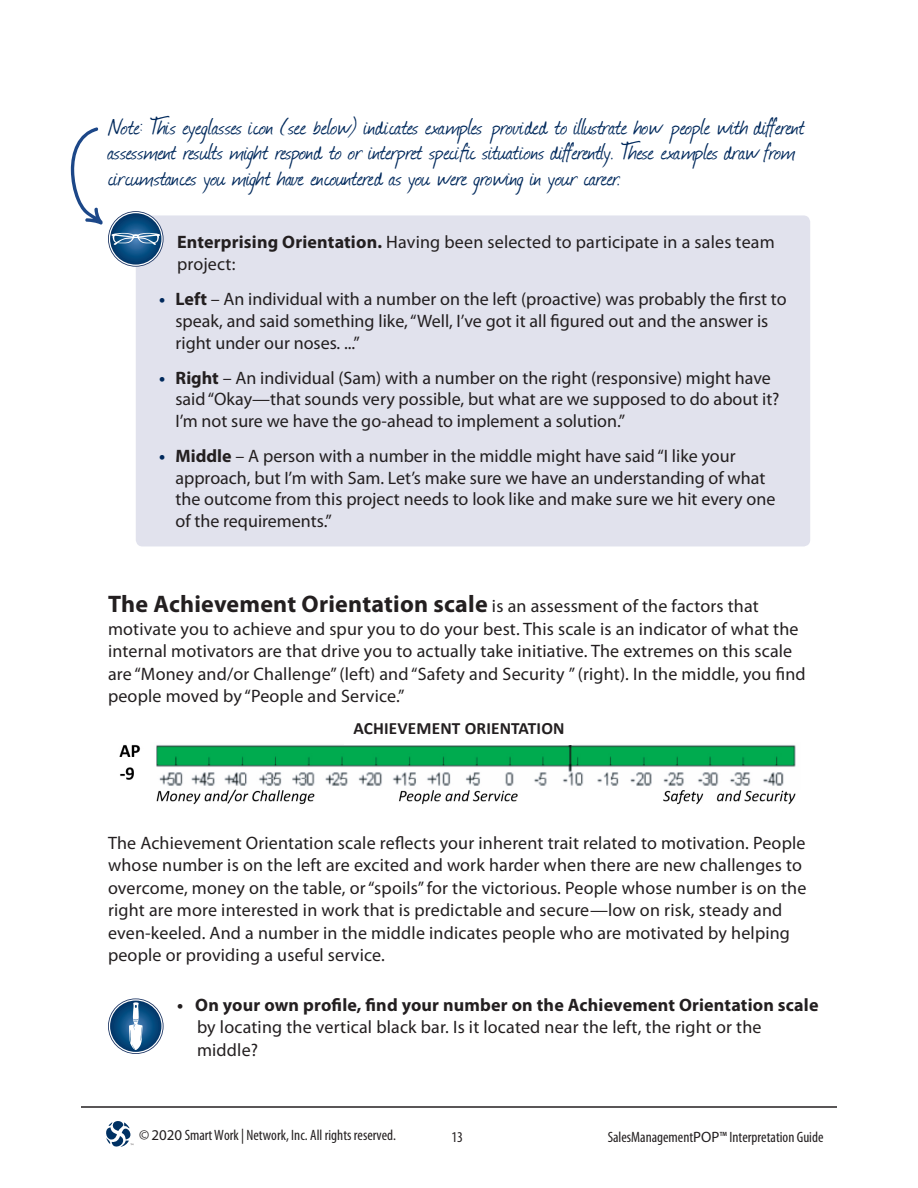
<style>
.page{position:relative;width:918px;height:1188px;background:#fff}
.page>*{position:absolute;margin:0;border:0;box-sizing:border-box;transform-origin:0 0}
.t1{font:27px/25.5px "Journal";letter-spacing:-.015em;color:#00295c}
.Body{font:700 24px "Myriad Pro";letter-spacing:.01em;color:#231f20}
.Body-2{font:18px/22.5px "Myriad Pro";letter-spacing:.01em;color:#231f20}
.Example_Bulleted_Lis{font:18px/21.6px "Myriad Pro";color:#231f20}
.Body-3{font:700 18px "Myriad Pro";letter-spacing:.01em;color:#231f20}
.t2{font:700 17.25px "Calibri";letter-spacing:.01em;color:#231f20}
.t3{font:condensed 15px "Myriad Pro";color:#231f20}
.s1{font-weight:700}
.s2{font-weight:700;color:#00295c}
.s3{font-weight:400;font-size:18px}
.s4{font-stretch:normal}
</style>
<div class="page">
<svg style="left:106px;top:1121px;width:27px;height:26px"></svg>
<hr style="left:81px;top:1107px;width:756px;height:1px;background:#231f20">
<div style="left:136px;top:215px;width:674px;height:331px;background:#e1e2ed;border-radius:7px"></div>
<img style="left:119px;top:744px;width:677px;height:61px">
<svg style="left:71px;top:127px;width:93px;height:140px"></svg>
<svg style="left:108px;top:998px;width:56px;height:56px"></svg>
<div style="left:345px;top:721px;width:228px;height:24px;background:#fff"></div>
<p class="t1" style="left:108px;top:113px;width:698px">Note: This eyeglasses icon (see below) indicates examples provided to illustrate how people with different assessment results might respond to or interpret specific situations differently. These examples draw from circumstances you might have encountered as you were growing in your career.</p>
<p class="Body-2" style="left:177px;top:230px;width:599px"><span class="s1">Enterprising Orientation.</span> Having been selected to participate in a sales team project:</p>
<p class="Example_Bulleted_Lis" style="left:176px;top:288px;width:613px;text-indent:-16px"><span class="s2">•</span> <span class="s1">Left</span> – An individual with a number on the left (proactive) was probably the first to speak, and said something like, “Well, I’ve got it all figured out and the answer is right under our noses. ...”</p>
<p class="Example_Bulleted_Lis" style="left:176px;top:367px;width:606px;text-indent:-16px"><span class="s2">•</span> <span class="s1">Right</span> – An individual (Sam) with a number on the right (responsive) might have said “Okay—that sounds very possible, but what are we supposed to do about it?<br>I’m not sure we have the go-ahead to implement a solution.”</p>
<p class="Example_Bulleted_Lis" style="left:176px;top:445px;width:601px;text-indent:-16px"><span class="s2">•</span> <span class="s1">Middle</span> – A person with a number in the middle might have said “I like your approach, but I’m with Sam. Let’s make sure we have an understanding of what the outcome from this project needs to look like and make sure we hit every one of the requirements.”</p>
<p class="Body" style="left:108px;top:589px;width:652px">The Achievement Orientation scale <span class="s3">is an assessment of the factors that</span></p>
<p class="Body-2" style="left:108px;top:617px;width:699px">motivate you to achieve and spur you to do your best. This scale is an indicator of what the internal motivators are that drive you to actually take initiative. The extremes on this scale are “Money and/or Challenge” (left) and “Safety and Security ” (right). In the middle, you find people moved by “People and Service.”</p>
<p class="t2" style="left:353px;top:718px;width:213px">ACHIEVEMENT ORIENTATION</p>
<p class="Body-2" style="left:108px;top:831px;width:700px">The Achievement Orientation scale reflects your inherent trait related to motivation. People whose number is on the left are excited and work harder when there are new challenges to overcome, money on the table, or “spoils” for the victorious. People whose number is on the right are more interested in work that is predictable and secure—low on risk, steady and even-keeled. And a number in the middle indicates people who are motivated by helping people or providing a useful service.</p>
<p class="Body-3" style="left:177px;top:993px;width:643px">• On your own profile, find your number on the Achievement Orientation scale</p>
<p class="Body-2" style="left:197px;top:1015px;width:566px">by locating the vertical black bar. Is it located near the left, the right or the</p>
<p class="Body-2" style="left:197px;top:1038px;width:63px">middle?</p>
<p class="t3" style="left:139px;top:1126px;width:259px">© <span class="s4">2020</span> Smart Work | Network, Inc. All rights reserved.</p>
<p class="t3" style="left:451px;top:1128px;width:13px">13</p>
<p class="t3" style="left:608px;top:1128px;width:217px">SalesManagement<span class="s4">POP</span>™ Interpretation Guide</p>
</div>
